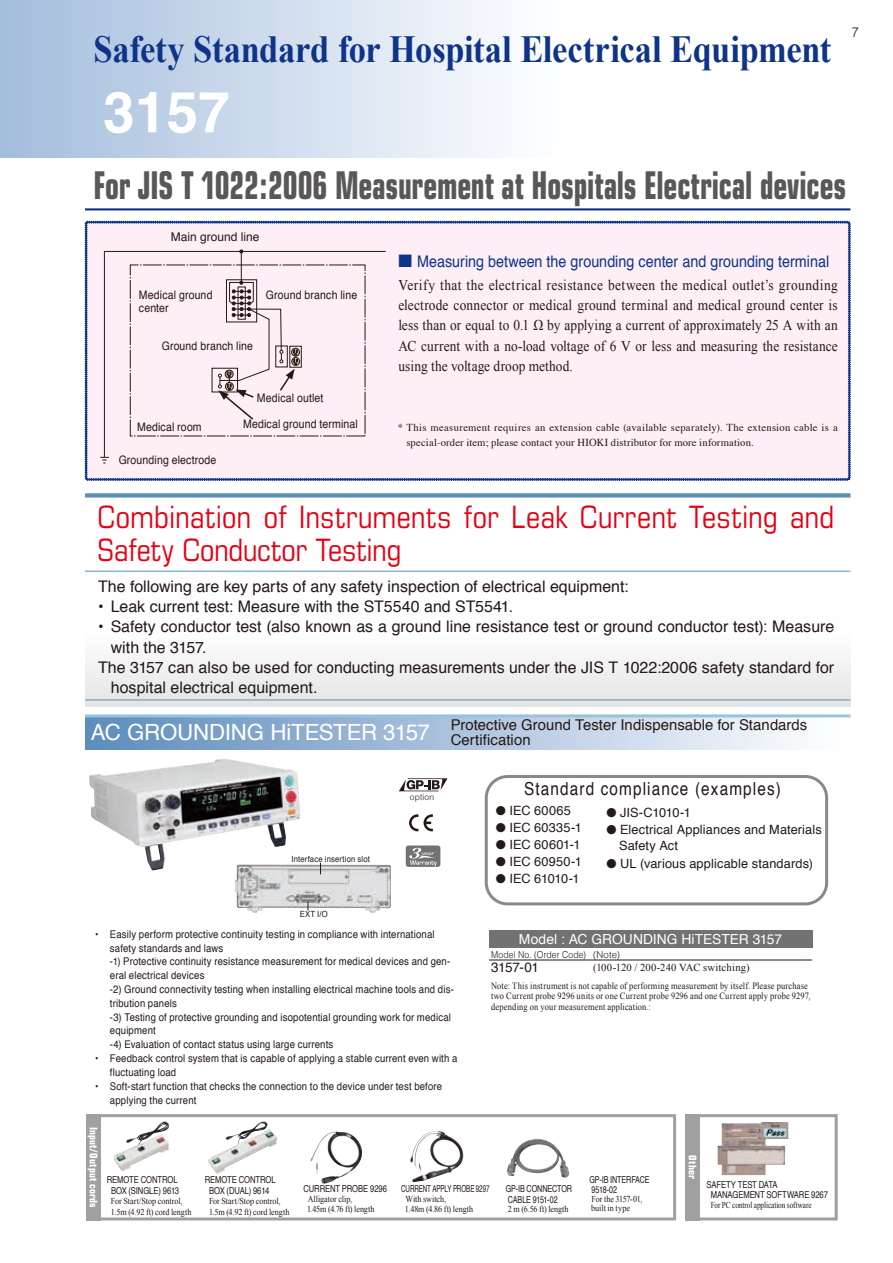
<style>
.page{position:relative;width:893px;height:1263px;background:#fff}
.page>*{position:absolute;margin:0;border:0;box-sizing:border-box;transform-origin:0 0}
.t1{font:700 57px "Helvetica";color:#fff}
.t2{font:700 condensed 38.25px "Eurostile";letter-spacing:-.005em;color:#595857;scale:.78 1}
.t3{font:700 38.25px "Times New Roman";letter-spacing:-.01em;color:#0d3488;scale:.9 1}
.t4{font:condensed 30.9px/33px "Eurostile";letter-spacing:.01em;color:#e60013}
.t5{font:22.35px "Helvetica";letter-spacing:-.015em;color:#fff}
.t6{font:18px "Helvetica";letter-spacing:.075em;color:#231916;scale:.85 1}
.t7{font:15.9px "Helvetica";color:#231916}
.t8{font:15.9px "Helvetica";color:#0d3488;scale:.9 1}
.t9{font:14.85px/20.2px "Times New Roman";letter-spacing:.005em;color:#231916;text-align:justify;scale:.9 1}
.t10{font:14.85px/14.9px "Helvetica";letter-spacing:.005em;color:#231916}
.t11{font:13.8px "Helvetica";color:#fff}
.t12{font:13.5px "Helvetica";letter-spacing:-.025em;color:#231916}
.t13{font:300 13.5px "Helvetica";color:#231916}
.t14{font:12.75px/16.8px "Helvetica";letter-spacing:.01em;color:#231916}
.t15{font:12.75px "Helvetica";letter-spacing:-.02em;color:#231916}
.t16{font:12px "Helvetica";color:#231916}
.t17{font:11.7px/12.8px "Helvetica";letter-spacing:.015em;color:#231916;scale:.9 1}
.t18{font:10.65px/13.8px "Helvetica";letter-spacing:.015em;color:#231916;scale:.9 1}
.t19{font:10.65px/14.9px "Times";letter-spacing:.02em;color:#231916}
.t20{font:10.65px "Times New Roman";letter-spacing:.01em;color:#231916}
.t21{font:700 condensed 10.65px "Eurostile";letter-spacing:.02em;color:#fff}
.t22{font:9.6px/10.6px "Times New Roman";letter-spacing:.02em;color:#231916;scale:.88 1}
.t23{font:9.6px/10.6px "Helvetica";letter-spacing:-.01em;color:#231916;text-align:center;scale:.8 1}
.t24{font:9.6px/10.6px "Helvetica";letter-spacing:-.01em;color:#231916;scale:.75 1}
.t25{font:300 9.6px "Helvetica";letter-spacing:.015em;color:#231916;scale:.9 1}
.t26{font:9.6px "Helvetica";letter-spacing:-.01em;color:#231916;scale:.65 1}
.t27{font:9px/10.6px "Times New Roman";letter-spacing:-.005em;color:#231916;scale:.9 1}
.t28{font:9px "Times New Roman";letter-spacing:-.005em;color:#231916;scale:.8 1}
.t29{font:8.55px "Helvetica";letter-spacing:.02em;color:#231916;scale:.9 1}
.t30{font:300 8.55px "Helvetica";letter-spacing:.015em;color:#231916}
</style>
<div class="page">
<div style="left:0;top:0;width:574px;height:157px;background:linear-gradient(to right,#a3bcdc,#fff)"></div>
<div style="left:85px;top:493px;width:765px;height:213px;background:linear-gradient(to bottom,#fff,#f1f1f1)"></div>
<svg style="left:85px;top:493px;width:765px;height:4px;background:#6696c0"></svg>
<hr style="left:85px;top:571px;width:765px;height:1px;background:#5b8ebc">
<hr style="left:85px;top:208px;width:765px;height:2px;background:#0d3488">
<div style="left:85px;top:717px;width:765px;height:32px;background:linear-gradient(to right,#5d8bbc,#fff)"></div>
<hr style="left:85px;top:714px;width:765px;height:3px;background:#99c2de">
<div style="left:485px;top:775px;width:343px;height:130px;border:3px solid #898989;border-radius:21px"></div>
<div style="left:85px;top:221px;width:766px;height:260px;background:#fdeff5"></div>
<hr style="left:85px;top:699px;width:765px;height:1px;background:#5b8ebc">
<img style="left:89px;top:758px;width:212px;height:113px">
<svg style="left:399px;top:778px;width:49px;height:13px"></svg>
<svg style="left:409px;top:814px;width:24px;height:17px"></svg>
<div style="left:685px;top:1114px;width:153px;height:106px;border:3px solid #a0a0a1"></div>
<div style="left:685px;top:1114px;width:15px;height:106px;background:#a0a0a1"></div>
<img style="left:718px;top:1122px;width:70px;height:53px">
<div style="left:86px;top:1114px;width:590px;height:106px;border:3px solid #a0a0a1"></div>
<div style="left:86px;top:1114px;width:15px;height:106px;background:#a0a0a1"></div>
<img style="left:113px;top:1121px;width:56px;height:51px">
<img style="left:208px;top:1121px;width:70px;height:53px">
<img style="left:516px;top:1139px;width:20px;height:11px">
<img style="left:410px;top:1131px;width:31px;height:35px">
<img style="left:310px;top:1132px;width:43px;height:47px">
<img style="left:235px;top:864px;width:156px;height:49px">
<div style="left:489px;top:930px;width:323px;height:17px;background:#727272"></div>
<hr style="left:489px;top:960px;width:102px;height:1px;background:#231916">
<hr style="left:591px;top:960px;width:221px;height:1px;background:#231916">
<div style="left:406px;top:845px;width:34px;height:22px;background:#727272;border-radius:3px"></div>
<svg style="left:409px;top:848px;width:28px;height:18px"></svg>
<h2 class="t3" style="left:94px;top:22px;width:821px">Safety Standard for Hospital Electrical Equipment</h2>
<h1 class="t1" style="left:103px;top:66px;width:128px">3157</h1>
<p class="t13" style="left:851px;top:21px;width:9px">7</p>
<h2 class="t2" style="left:94px;top:162px;width:966px">For JIS T 1022:2006 Measurement at Hospitals Electrical devices</h2>
<p class="t16" style="left:171px;top:228px;width:90px">Main ground line</p>
<p class="t17" style="left:139px;top:289px;width:83px">Medical ground center</p>
<p class="t17" style="left:162px;top:340px;width:103px">Ground branch line</p>
<p class="t17" style="left:266px;top:289px;width:103px">Ground branch line</p>
<p class="t17" style="left:137px;top:421px;width:73px">Medical room</p>
<p class="t17" style="left:119px;top:454px;width:110px">Grounding electrode</p>
<p class="t17" style="left:257px;top:391px;width:75px">Medical outlet</p>
<p class="t17" style="left:243px;top:417px;width:129px">Medical ground terminal</p>
<h3 class="t8" style="left:398px;top:249px;width:480px">■ Measuring between the grounding center and grounding terminal</h3>
<p class="t9" style="left:398px;top:275px;width:490px">Verify that the electrical resistance between the medical outlet’s grounding electrode connector or medical ground terminal and medical ground center is less than or equal to 0.1 Ω by applying a current of approximately 25 A with an AC current with a no-load voltage of 6 V or less and measuring the resistance using the voltage droop method.</p>
<p class="t19" style="left:406px;top:419px;width:433px;text-indent:-9px">* This measurement requires an extension cable (available separately). The extension cable is a special-order item; please contact your HIOKI distributor for more information.</p>
<h3 class="t4" style="left:98px;top:500px;width:738px">Combination of Instruments for Leak Current Testing and<br>Safety Conductor Testing</h3>
<h3 class="t7" style="left:98px;top:574px;width:532px">The following are key parts of any safety inspection of electrical equipment:</h3>
<h3 class="t7" style="left:98px;top:594px;width:417px">• Leak current test: Measure with the ST5540 and ST5541.</h3>
<h3 class="t7" style="left:98px;top:615px;width:738px">• Safety conductor test (also known as a ground line resistance test or ground conductor test): Measure</h3>
<h3 class="t7" style="left:111px;top:635px;width:97px">with the 3157.</h3>
<h3 class="t7" style="left:98px;top:655px;width:738px">The 3157 can also be used for conducting measurements under the JIS T 1022:2006 safety standard for</h3>
<h3 class="t7" style="left:111px;top:675px;width:208px">hospital electrical equipment.</h3>
<h3 class="t5" style="left:91px;top:715px;width:341px">AC GROUNDING HiTESTER 3157</h3>
<h3 class="t10" style="left:451px;top:717px;width:358px">Protective Ground Tester Indispensable for Standards<br>Certification</h3>
<h3 class="t6" style="left:524px;top:775px;width:304px">Standard compliance (examples)</h3>
<p class="t14" style="left:496px;top:803px;width:76px">● IEC 60065</p>
<p class="t14" style="left:496px;top:820px;width:87px">● IEC 60335-1</p>
<p class="t14" style="left:496px;top:837px;width:86px">● IEC 60601-1</p>
<p class="t14" style="left:496px;top:854px;width:87px">● IEC 60950-1</p>
<p class="t15" style="left:496px;top:869px;width:85px">● IEC 61010-1</p>
<p class="t30" style="left:410px;top:789px;width:26px">option</p>
<p class="t15" style="left:606px;top:802px;width:86px">● JIS-C1010-1</p>
<p class="t14" style="left:619px;top:821px;width:204px;text-indent:-13px">● Electrical Appliances and Materials<br>Safety Act</p>
<p class="t14" style="left:606px;top:855px;width:208px">● UL (various applicable standards)</p>
<p class="t29" style="left:292px;top:852px;width:89px">Interface insertion slot</p>
<p class="t29" style="left:300px;top:907px;width:33px">EXT I/O</p>
<p class="t18" style="left:110px;top:927px;width:384px;text-indent:-15px">• Easily perform protective continuity testing in compliance with international safety standards and laws<br>-1) Protective continuity resistance measurement for medical devices and gen&shy;eral electrical devices<br>-2) Ground connectivity testing when installing electrical machine tools and dis&shy;tribution panels<br>-3) Testing of protective grounding and isopotential grounding work for medical equipment<br>-4) Evaluation of contact status using large currents</p>
<p class="t18" style="left:110px;top:1052px;width:388px;text-indent:-15px">• Feedback control system that is capable of applying a stable current even with a fluctuating load</p>
<p class="t18" style="left:110px;top:1079px;width:371px;text-indent:-15px">• Soft-start function that checks the connection to the device under test before applying the current</p>
<p class="t11" style="left:519px;top:928px;width:265px">Model : AC GROUNDING HiTESTER 3157</p>
<p class="t25" style="left:491px;top:947px;width:145px">Model No. (Order Code) (Note)</p>
<p class="t12" style="left:491px;top:957px;width:49px">3157-01</p>
<p class="t20" style="left:593px;top:960px;width:158px">(100-120 / 200-240 VAC switching)</p>
<p class="t22" style="left:491px;top:980px;width:365px">Note: This instrument is not capable of performing measurement by itself. Please purchase two Current probe 9296 units or one Current probe 9296 and one Current apply probe 9297, depending on your measurement application.:</p>
<p class="t21" style="left:100px;top:1127px;width:83px;rotate:90deg">Input/Output cords</p>
<p class="t23" style="left:107px;top:1175px;width:92px">REMOTE CONTROL<br>BOX (SINGLE) 9613</p>
<p class="t27" style="left:111px;top:1195px;width:91px">For Start/Stop control,<br>1.5m (4.92 ft) cord length</p>
<p class="t23" style="left:205px;top:1175px;width:90px">REMOTE CONTROL<br>BOX (DUAL) 9614</p>
<p class="t27" style="left:209px;top:1195px;width:91px">For Start/Stop control,<br>1.5m (4.92 ft) cord length</p>
<p class="t23" style="left:303px;top:1183px;width:106px">CURRENT PROBE 9296</p>
<p class="t27" style="left:307px;top:1193px;width:77px">Alligator clip,<br>1.45m (4.76 ft) length</p>
<p class="t26" style="left:401px;top:1181px;width:137px">CURRENT APPLY PROBE 9297</p>
<p class="t27" style="left:405px;top:1193px;width:78px">With switch,<br>1.48m (4.86 ft) length</p>
<p class="t24" style="left:506px;top:1183px;width:90px">GP-IB CONNECTOR<br>CABLE 9151-02</p>
<p class="t27" style="left:508px;top:1204px;width:69px">2 m (6.56 ft) length</p>
<p class="t24" style="left:589px;top:1175px;width:82px;line-height:9.6px">GP-IB INTERFACE<br>9518-02</p>
<p class="t27" style="left:591px;top:1194px;width:58px;line-height:9.6px">For the 3157-01, built in type</p>
<p class="t21" style="left:699px;top:1155px;width:25px;rotate:90deg">Other</p>
<p class="t23" style="left:711px;top:1179px;width:148px;text-align:left;text-indent:-4px">SAFETY TEST DATA<br>MANAGEMENT SOFTWARE 9267</p>
<p class="t28" style="left:711px;top:1199px;width:128px">For PC control application software</p>
</div>
